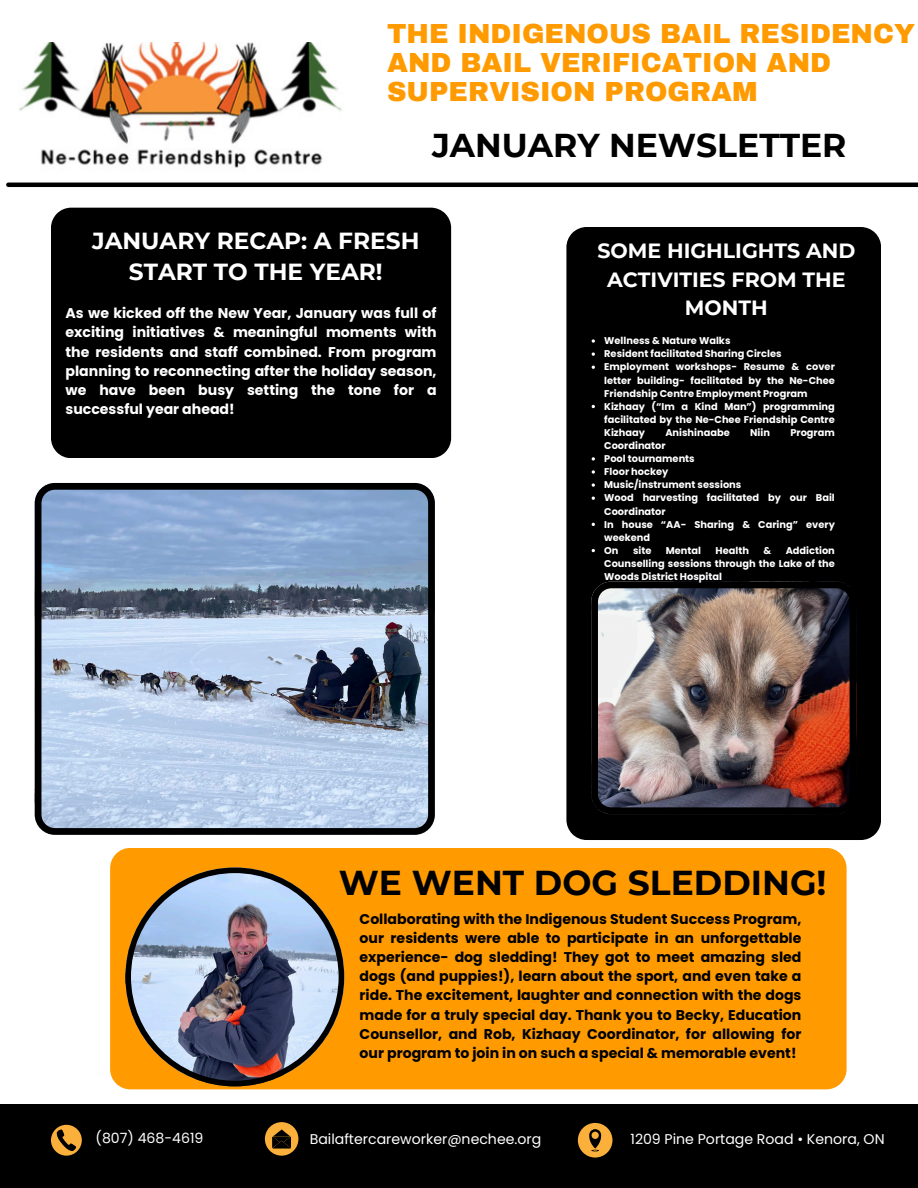
<style>
.page{position:relative;width:918px;height:1188px;background:#fff}
.page>*{position:absolute;margin:0;border:0;box-sizing:border-box;transform-origin:0 0}
.t1{font:700 34.5px "Montserrat";color:#000}
.t2{font:700 33px "Montserrat";color:#000}
.t3{font:900 27px/29.2px "Archivo";color:#ff9b00}
.t4{font:700 23.25px/31.5px "Montserrat";color:#fff;text-align:center}
.t5{font:700 20.55px/28.2px "Montserrat";color:#fff;text-align:center}
.t6{font:700 14.1px/19.2px "Poppins";color:#000;text-align:justify}
.t7{font:700 14.1px/19.2px "Poppins";color:#fff;text-align:justify}
.t8{font:14.1px "Poppins";color:#fff}
.t9{font:700 9.75px/13px "Poppins";color:#fff;text-align:justify}
</style>
<div class="page">
<div style="left:51px;top:208px;width:400px;height:250px;background:#000"></div>
<svg style="left:35px;top:483px;width:400px;height:352px"></svg>
<div style="left:566px;top:227px;width:315px;height:613px;background:#000"></div>
<div style="left:110px;top:848px;width:737px;height:241px;background:#ff9b00"></div>
<hr style="left:8px;top:183px;width:910px;height:4px;background:#000">
<img style="left:125px;top:867px;width:219px;height:219px">
<img style="left:591px;top:582px;width:265px;height:232px">
<div style="left:0;top:1104px;width:918px;height:84px;background:#000"></div>
<svg style="left:265px;top:1122px;width:33px;height:34px"></svg>
<svg style="left:578px;top:1123px;width:34px;height:35px"></svg>
<img style="left:19px;top:43px;width:323px;height:125px">
<svg style="left:51px;top:1125px;width:30px;height:30px"></svg>
<svg style="left:592px;top:339px;width:3px;height:4px"></svg>
<svg style="left:592px;top:352px;width:3px;height:4px"></svg>
<svg style="left:592px;top:457px;width:3px;height:4px"></svg>
<svg style="left:592px;top:470px;width:3px;height:4px"></svg>
<svg style="left:592px;top:483px;width:3px;height:4px"></svg>
<p class="t3" style="left:387px;top:19px;width:529px">THE INDIGENOUS BAIL RESIDENCY<br>AND BAIL VERIFICATION AND<br>SUPERVISION PROGRAM</p>
<h3 class="t2" style="left:432px;top:125px;width:416px">JANUARY NEWSLETTER</h3>
<p class="t4" style="left:92px;top:225px;width:329px">JANUARY RECAP: A FRESH<br>START TO THE YEAR!</p>
<p class="t7" style="left:66px;top:304px;width:373px">As we kicked off the New Year, January was full of exciting initiatives &amp; meaningful moments with the residents and staff combined. From program planning to reconnecting after the holiday season, we have been busy setting the tone for a successful year ahead!</p>
<h5 class="t5" style="left:597px;top:237px;width:260px">SOME HIGHLIGHTS AND<br>ACTIVITIES FROM THE<br>MONTH</h5>
<p class="t9" style="left:604px;top:334px;width:128px">Wellness &amp; Nature Walks</p>
<h4 class="t9" style="left:604px;top:347px;width:179px">Resident facilitated Sharing Circles</h4>
<p class="t9" style="left:604px;top:361px;width:232px">Employment workshops- Resume &amp; cover letter building- facilitated by the Ne-Chee Friendship Centre Employment Program</p>
<p class="t9" style="left:604px;top:400px;width:232px">Kizhaay (“Im a Kind Man”) programming facilitated by the Ne-Chee Friendship Centre Kizhaay</p>
<p class="t9" style="left:665px;top:426px;width:66px">Anishinaabe</p>
<p class="t9" style="left:750px;top:426px;width:21px">Niin</p>
<p class="t9" style="left:790px;top:426px;width:46px">Program</p>
<p class="t9" style="left:604px;top:439px;width:63px">Coordinator</p>
<p class="t9" style="left:604px;top:452px;width:92px">Pool tournaments</p>
<p class="t9" style="left:604px;top:465px;width:66px">Floor hockey</p>
<p class="t9" style="left:604px;top:478px;width:139px">Music/instrument sessions</p>
<p class="t9" style="left:604px;top:492px;width:232px">Wood harvesting facilitated by our Bail<br>Coordinator</p>
<p class="t9" style="left:604px;top:518px;width:232px">In house “AA- Sharing &amp; Caring” every weekend</p>
<p class="t9" style="left:604px;top:544px;width:16px">On</p>
<p class="t9" style="left:633px;top:544px;width:20px">site</p>
<p class="t9" style="left:666px;top:544px;width:37px">Mental</p>
<p class="t9" style="left:716px;top:544px;width:35px">Health</p>
<p class="t9" style="left:763px;top:544px;width:9px">&amp;</p>
<p class="t9" style="left:604px;top:544px;width:232px;text-indent:181px">Addiction Counselling sessions through the Lake of the Woods District Hospital</p>
<p class="t1" style="left:339px;top:862px;width:489px">WE WENT DOG SLEDDING!</p>
<p class="t6" style="left:360px;top:909px;width:443px">Collaborating with the Indigenous Student Success Program, our residents were able to participate in an unforgettable experience- dog sledding! They got to meet amazing sled dogs (and puppies!), learn about the sport, and even take a ride. The excitement, laughter and connection with the dogs made for a truly special day. Thank you to Becky, Education Counsellor, and Rob, Kizhaay Coordinator, for allowing for our program to join in on such a special &amp; memorable event!</p>
<h5 class="t8" style="left:96px;top:1128px;width:109px">(807) 468-4619</h5>
<h1 class="t8" style="left:310px;top:1129px;width:233px">Bailaftercareworker@nechee.org</h1>
<p class="t8" style="left:630px;top:1130px;width:256px">1209 Pine Portage Road • Kenora, ON</p>
</div>
